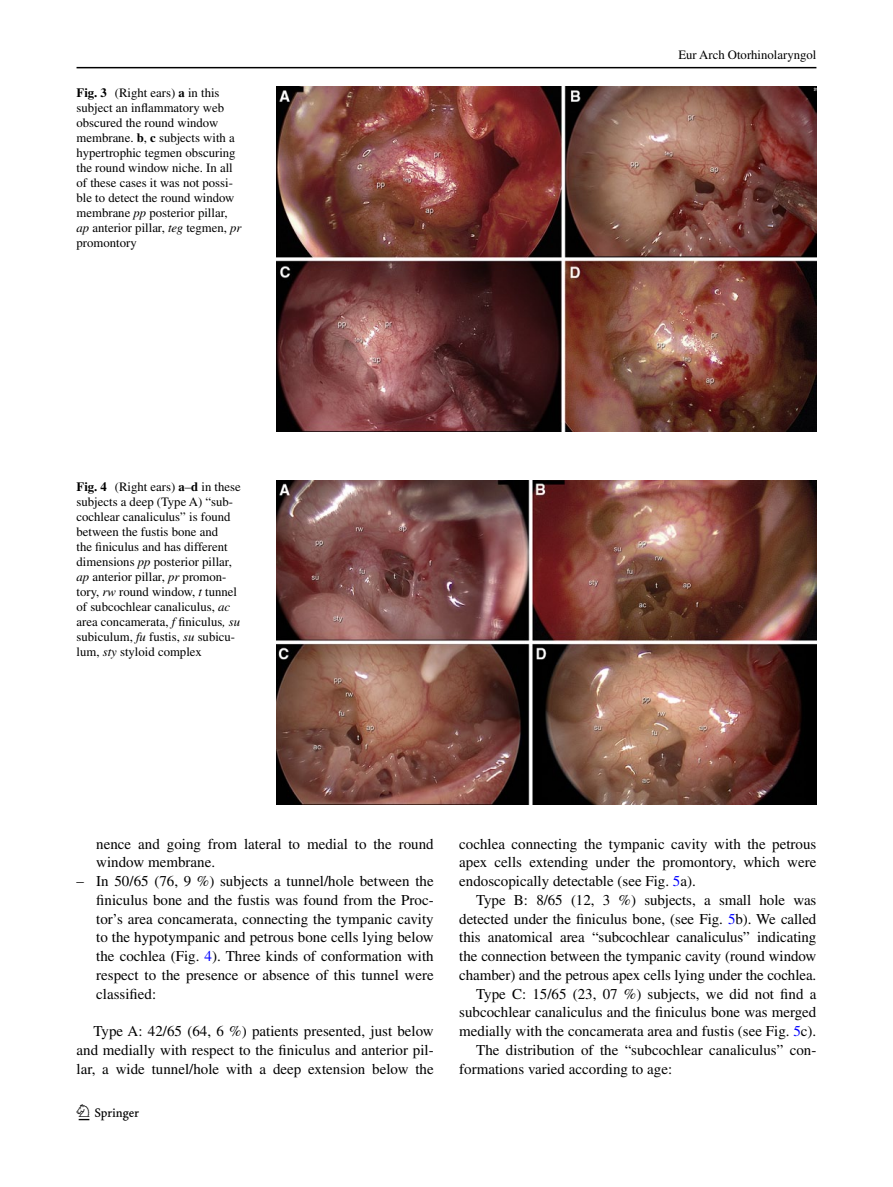
<style>
.page{position:relative;width:893px;height:1187px;background:#fff}
.page>*{position:absolute;margin:0;border:0;box-sizing:border-box;transform-origin:0 0}
.t1{font:22.5px "Springnew";color:#000}
.t2{font:15px/18.8px "Times";color:#000;text-align:justify}
.t3{font:12.75px/15px "Times";color:#000}
.s1{font-weight:700}
.s2{font-style:italic}
.s3{color:#00f}
</style>
<div class="page">
<hr style="left:77px;top:67px;width:739px;height:1px;background:#000">
<img style="left:276px;top:87px;width:540px;height:345px">
<img style="left:276px;top:480px;width:540px;height:324px">
<p class="t3" style="left:77px;top:85px;width:166px"><span class="s1">Fig. 3</span> (Right ears) <span class="s1">a</span> in this subject an inflammatory web obscured the round window membrane. <span class="s1">b</span>, <span class="s1">c</span> subjects with a hypertrophic tegmen obscuring the round window niche. In all of these cases it was not possi&shy;ble to detect the round window membrane <span class="s2">pp</span> posterior pillar, <span class="s2">ap</span> anterior pillar, <span class="s2">teg</span> tegmen, <span class="s2">pr </span>promontory</p>
<p class="t3" style="left:678px;top:48px;width:140px">Eur Arch Otorhinolaryngol</p>
<p class="t3" style="left:77px;top:478px;width:166px"><span class="s1">Fig. 4</span> (Right ears) <span class="s1">a</span>–<span class="s1">d</span> in these subjects a deep (Type A) “sub&shy;cochlear canaliculus” is found between the fustis bone and<br>the finiculus and has different dimensions <span class="s2">pp</span> posterior pillar, <span class="s2">ap</span> anterior pillar, <span class="s2">pr</span> promon&shy;tory, <span class="s2">rw</span> round window, <span class="s2">t</span> tunnel of subcochlear canaliculus, <span class="s2">ac </span>area concamerata, <span class="s2">f</span> finiculus<span class="s2">, su </span>subiculum, <span class="s2">fu</span> fustis, <span class="s2">su</span> subicu&shy;lum, <span class="s2">sty</span> styloid complex</p>
<p class="t2" style="left:96px;top:834px;width:339px">nence and going from lateral to medial to the round window membrane.</p>
<p class="t2" style="left:96px;top:871px;width:339px;text-indent:-20px">– In 50/65 (76, 9 %) subjects a tunnel/hole between the finiculus bone and the fustis was found from the Proc&shy;tor’s area concamerata, connecting the tympanic cavity to the hypotympanic and petrous bone cells lying below the cochlea (Fig. <span class="s3">4</span>). Three kinds of conformation with respect to the presence or absence of this tunnel were classified:</p>
<p class="t2" style="left:77px;top:1021px;width:359px;text-indent:17px">Type A: 42/65 (64, 6 %) patients presented, just below and medially with respect to the finiculus and anterior pil&shy;lar, a wide tunnel/hole with a deep extension below the</p>
<h1 class="t1" style="left:79px;top:1104px;width:62px">1 3</h1>
<p class="t2" style="left:459px;top:834px;width:359px">cochlea connecting the tympanic cavity with the petrous apex cells extending under the promontory, which were endoscopically detectable (see Fig. <span class="s3">5</span>a).</p>
<p class="t2" style="left:476px;top:890px;width:342px">Type B: 8/65 (12, 3 %) subjects, a small hole was</p>
<p class="t2" style="left:459px;top:909px;width:359px">detected under the finiculus bone, (see Fig. <span class="s3">5</span>b). We called</p>
<p class="t2" style="left:459px;top:927px;width:359px">this anatomical area “subcochlear canaliculus” indicating</p>
<p class="t2" style="left:459px;top:946px;width:359px">the connection between the tympanic cavity (round window</p>
<p class="t2" style="left:459px;top:965px;width:359px">chamber) and the petrous apex cells lying under the cochlea.</p>
<p class="t2" style="left:476px;top:984px;width:342px">Type C: 15/65 (23, 07 %) subjects, we did not find a</p>
<p class="t2" style="left:459px;top:1002px;width:359px">subcochlear canaliculus and the finiculus bone was merged</p>
<p class="t2" style="left:459px;top:1021px;width:358px">medially with the concamerata area and fustis (see Fig. <span class="s3">5</span>c).</p>
<p class="t2" style="left:476px;top:1040px;width:342px">The distribution of the “subcochlear canaliculus” con-</p>
<p class="t2" style="left:459px;top:1059px;width:214px">formations varied according to age:</p>
</div>
